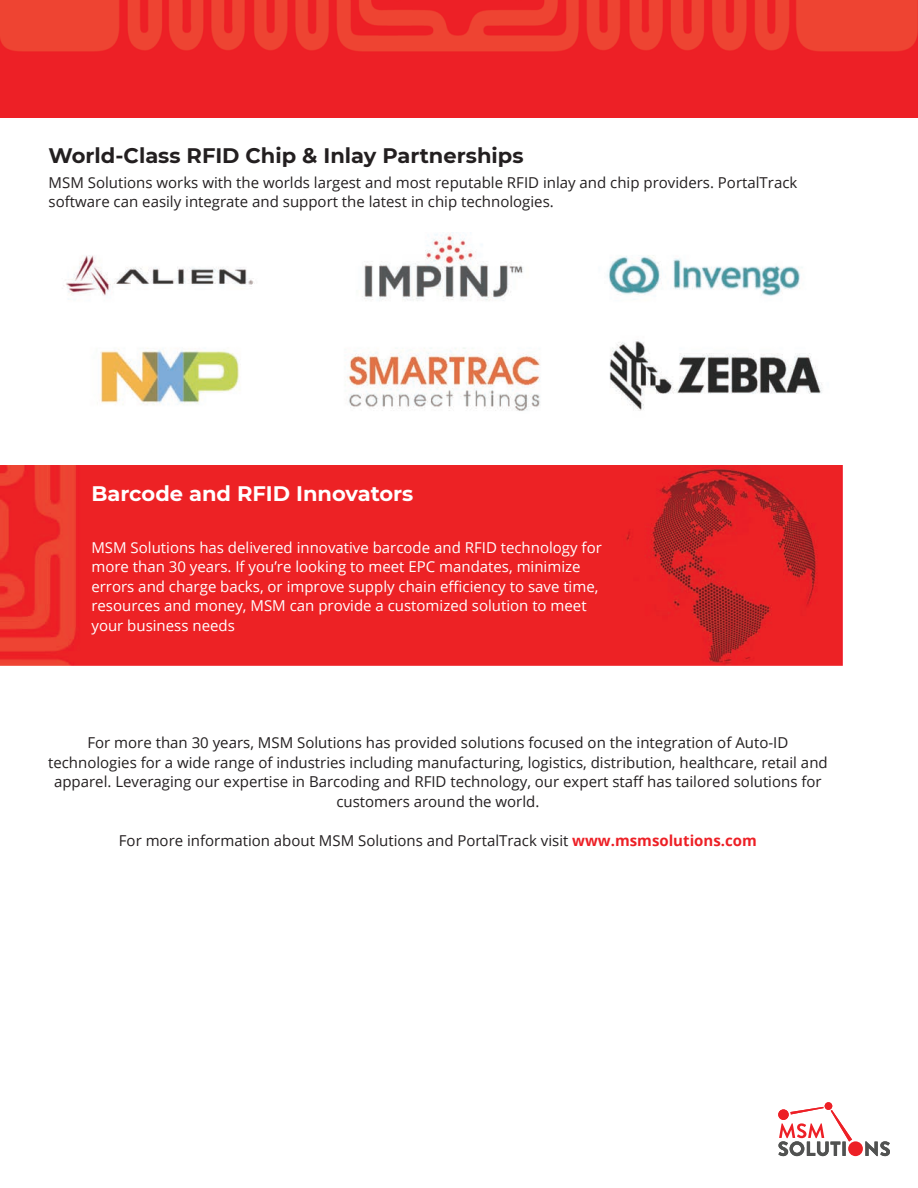
<style>
.page{position:relative;width:918px;height:1188px;background:#fff}
.page>*{position:absolute;margin:0;border:0;box-sizing:border-box;transform-origin:0 0}
.t1{font:700 21px "Montserrat";color:#231f20}
.t2{font:700 21px "Montserrat";color:#fff}
.t3{font:15px/19.5px "Open Sans";color:#231f20}
.t4{font:15px/19.5px "Open Sans";color:#fff}
.s1{font-weight:700;color:#ed2026}
</style>
<div class="page">
<img style="left:0;top:466px;width:842px;height:199px">
<div style="left:848px;top:1141px;width:15px;height:15px;background:#ed2026;border-radius:50%"></div>
<div style="left:825px;top:1102px;width:7px;height:8px;background:#ed2026;border-radius:50%"></div>
<svg style="left:865px;top:1141px;width:25px;height:15px"></svg>
<svg style="left:778px;top:1107px;width:74px;height:49px"></svg>
<img style="left:66px;top:232px;width:756px;height:179px">
<img style="left:0;top:0;width:918px;height:118px">
<h1 class="t1" style="left:49px;top:141px;width:476px">World-Class RFID Chip &amp; Inlay Partnerships</h1>
<p class="t3" style="left:49px;top:172px;width:750px">MSM Solutions works with the worlds largest and most reputable RFID inlay and chip providers. PortalTrack software can easily integrate and support the latest in chip technologies.</p>
<h1 class="t2" style="left:91px;top:479px;width:324px">Barcode and RFID Innovators</h1>
<p class="t4" style="left:91px;top:537px;width:512px">MSM Solutions has delivered innovative barcode and RFID technology for more than 30 years. If you’re looking to meet EPC mandates, minimize errors and charge backs, or improve supply chain efficiency to save time, resources and money, MSM can provide a customized solution to meet your business needs</p>
<p class="t3" style="left:48px;top:733px;width:781px;text-align:center">For more than 30 years, MSM Solutions has provided solutions focused on the integration of Auto-ID technologies for a wide range of industries including manufacturing, logistics, distribution, healthcare, retail and apparel. Leveraging our expertise in Barcoding and RFID technology, our expert staff has tailored solutions for customers around the world.</p>
<p class="t3" style="left:119px;top:830px;width:639px">For more information about MSM Solutions and PortalTrack visit <span class="s1">www.msmsolutions.com</span></p>
</div>
